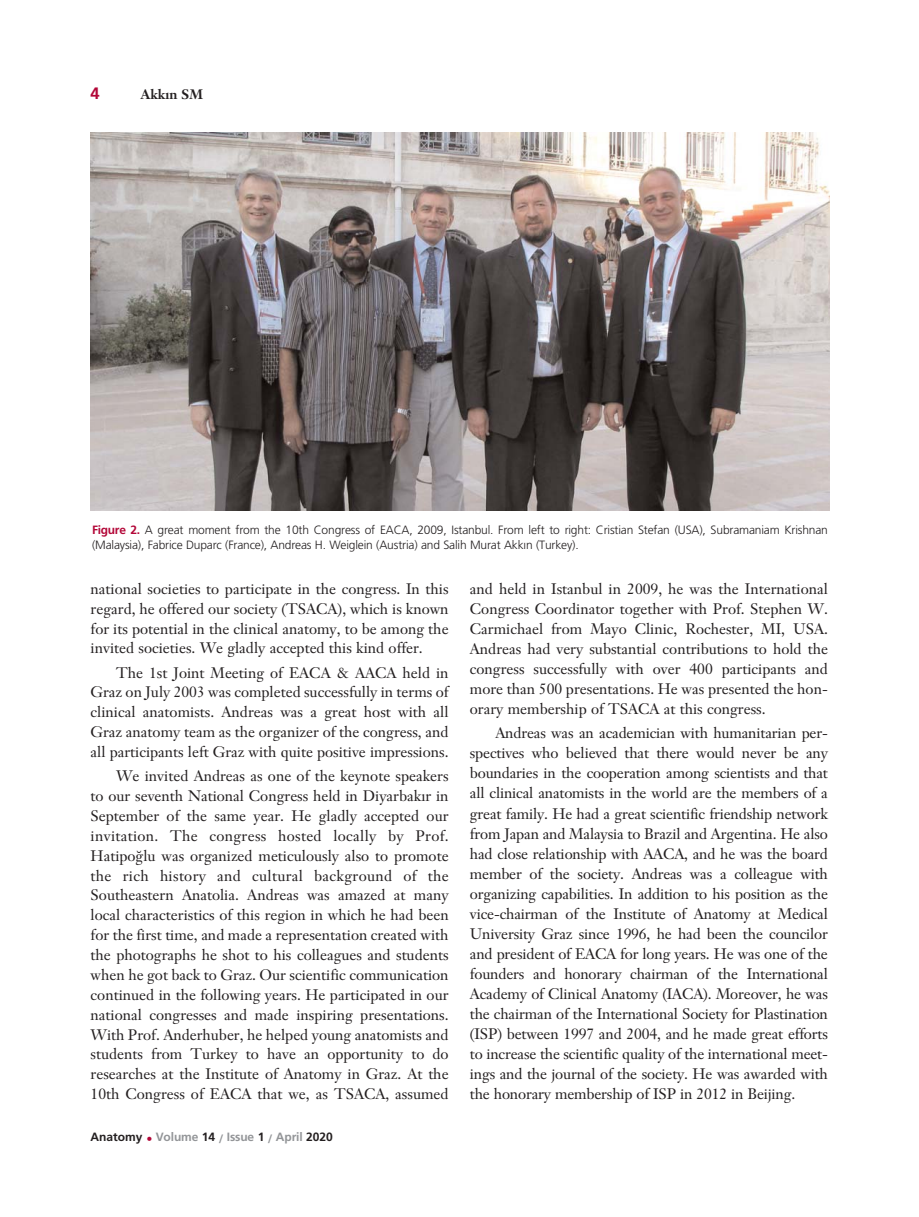
<style>
.page{position:relative;width:919px;height:1217px;background:#fff}
.page>*{position:absolute;margin:0;border:0;box-sizing:border-box;transform-origin:0 0}
.t1{font:700 16.5px "Frutiger";color:#b30738}
.t2{font:15px/20.1px "Janson Text";color:#231f20;text-align:justify}
.t3{font:700 13.5px "Janson Text";color:#231f20}
.t4{font:300 12px/15.8px "Frutiger";letter-spacing:-.015em;color:#231f20}
.t5{font:700 12px "Frutiger";letter-spacing:-.01em;color:#939598}
.s1{font-weight:700;color:#b30738}
.s2{color:#231f20}
.s3{color:#b30738}
</style>
<div class="page">
<img style="left:90px;top:133px;width:739px;height:377px">
<p class="t1" style="left:91px;top:87px;width:11px">4</p>
<p class="t3" style="left:141px;top:89px;width:63px">Akk›n SM</p>
<p class="t4" style="left:92px;top:522px;width:737px"><span class="s1">Figure 2.</span> A great moment from the 10th Congress of EACA, 2009, Istanbul. From left to right: Cristian Stefan (USA), Subramaniam Krishnan (Malaysia), Fabrice Duparc (France), Andreas H. Weiglein (Austria) and Salih Murat Akk›n (Turkey).</p>
<p class="t2" style="left:91px;top:580px;width:359px">national societies to participate in the congress. In this regard, he offered our society (TSACA), which is known for its potential in the clinical anatomy, to be among the invited societies. We gladly accepted this kind offer.</p>
<p class="t2" style="left:91px;top:663px;width:359px;text-indent:26px">The 1st Joint Meeting of EACA &amp; AACA held in Graz on July 2003 was completed successfully in terms of clinical anatomists. Andreas was a great host with all Graz anatomy team as the organizer of the congress, and all participants left Graz with quite positive impressions.</p>
<p class="t2" style="left:91px;top:767px;width:359px;text-indent:26px">We invited Andreas as one of the keynote speakers to our seventh National Congress held in Diyarbak›r in September of the same year. He gladly accepted our invitation. The congress hosted locally by Prof.<br>Hatipo¤lu was organized meticulously also to promote the rich history and cultural background of the Southeastern Anatolia. Andreas was amazed at many local characteristics of this region in which he had been for the first time, and made a representation created with the photographs he shot to his colleagues and students when he got back to Graz. Our scientific communication continued in the following years. He participated in our national congresses and made inspiring presentations.<br>With Prof. Anderhuber, he helped young anatomists and students from Turkey to have an opportunity to do researches at the Institute of Anatomy in Graz. At the 10th Congress of EACA that we, as TSACA, assumed</p>
<p class="t5" style="left:91px;top:1132px;width:244px"><span class="s2">Anatomy</span> <span class="s3">•</span> Volume <span class="s2">14</span> / Issue <span class="s2">1</span> / April <span class="s2">2020</span></p>
<p class="t2" style="left:470px;top:580px;width:359px">and held in Istanbul in 2009, he was the International Congress Coordinator together with Prof. Stephen W.<br>Carmichael from Mayo Clinic, Rochester, MI, USA.<br>Andreas had very substantial contributions to hold the congress successfully with over 400 participants and more than 500 presentations. He was presented the hon&shy;orary membership of TSACA at this congress.</p>
<p class="t2" style="left:470px;top:724px;width:359px;text-indent:26px">Andreas was an academician with humanitarian per&shy;spectives who believed that there would never be any boundaries in the cooperation among scientists and that all clinical anatomists in the world are the members of a great family. He had a great scientific friendship network from Japan and Malaysia to Brazil and Argentina. He also had close relationship with AACA, and he was the board member of the society. Andreas was a colleague with organizing capabilities. In addition to his position as the vice-chairman of the Institute of Anatomy at Medical University Graz since 1996, he had been the councilor and president of EACA for long years. He was one of the founders and honorary chairman of the International Academy of Clinical Anatomy (IACA). Moreover, he was the chairman of the International Society for Plastination (ISP) between 1997 and 2004, and he made great efforts to increase the scientific quality of the international meet&shy;ings and the journal of the society. He was awarded with the honorary membership of ISP in 2012 in Beijing.</p>
</div>
